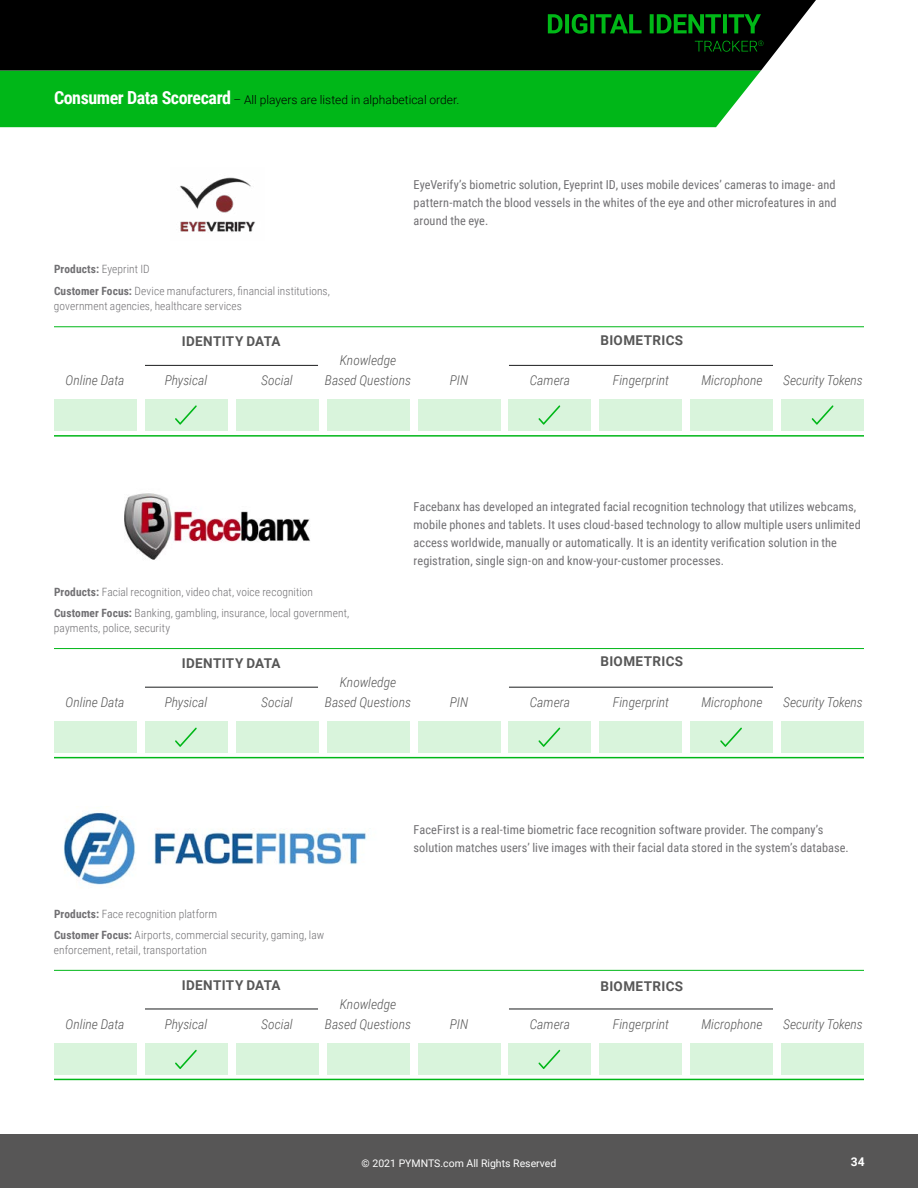
<style>
.page{position:relative;width:918px;height:1188px;background:#fff}
.page>*{position:absolute;margin:0;border:0;box-sizing:border-box;transform-origin:0 0}
.t1{font:italic 300 13.5px/19.5px "Roboto Condensed";color:#575757;text-align:center}
.t2{font:700 13.5px "Roboto";letter-spacing:.025em;color:#575757}
.t3{font:12.3px/18px "Roboto Condensed";letter-spacing:.005em;color:#717073}
.t4{font:300 12px "Roboto";color:#000}
.t5{font:700 12px "Roboto";color:#fff}
.t6{font:300 11.4px/21.8px "Roboto Condensed";letter-spacing:.01em;color:#717073}
.t7{font:10.5px "Roboto";color:#fff}
.s1{font-family:"Roboto Condensed";font-weight:700;font-size:18px;color:#fff}
.s2{font-weight:700}
</style>
<div class="page">
<div style="left:0;top:70px;width:761px;height:57px;background:#00b718"></div>
<div style="left:0;top:1134px;width:918px;height:54px;background:#575656"></div>
<div style="left:0;top:0;width:816px;height:70px;background:#000"></div>
<hr style="left:145px;top:365px;width:173px;height:1px;background:#1b1d1e">
<hr style="left:509px;top:365px;width:264px;height:1px;background:#1b1d1e">
<div style="left:54px;top:399px;width:82px;height:32px;background:#d9f4dc"></div>
<div style="left:236px;top:399px;width:82px;height:32px;background:#d9f4dc"></div>
<div style="left:418px;top:399px;width:82px;height:32px;background:#d9f4dc"></div>
<div style="left:600px;top:399px;width:82px;height:32px;background:#d9f4dc"></div>
<div style="left:782px;top:399px;width:82px;height:32px;background:#d9f4dc"></div>
<div style="left:145px;top:399px;width:82px;height:32px;background:#d9f4dc"></div>
<div style="left:327px;top:399px;width:82px;height:32px;background:#d9f4dc"></div>
<div style="left:509px;top:399px;width:82px;height:32px;background:#d9f4dc"></div>
<div style="left:691px;top:399px;width:82px;height:32px;background:#d9f4dc"></div>
<hr style="left:54px;top:327px;width:810px;height:1px;background:#00b718">
<hr style="left:54px;top:435px;width:810px;height:2px;background:#00b718">
<hr style="left:145px;top:687px;width:173px;height:1px;background:#1b1d1e">
<hr style="left:509px;top:687px;width:264px;height:1px;background:#1b1d1e">
<div style="left:54px;top:721px;width:82px;height:32px;background:#d9f4dc"></div>
<div style="left:236px;top:721px;width:82px;height:32px;background:#d9f4dc"></div>
<div style="left:418px;top:721px;width:82px;height:32px;background:#d9f4dc"></div>
<div style="left:600px;top:721px;width:82px;height:32px;background:#d9f4dc"></div>
<div style="left:782px;top:721px;width:82px;height:32px;background:#d9f4dc"></div>
<div style="left:145px;top:721px;width:82px;height:32px;background:#d9f4dc"></div>
<div style="left:327px;top:721px;width:82px;height:32px;background:#d9f4dc"></div>
<div style="left:509px;top:721px;width:82px;height:32px;background:#d9f4dc"></div>
<div style="left:691px;top:721px;width:82px;height:32px;background:#d9f4dc"></div>
<hr style="left:54px;top:648px;width:810px;height:1px;background:#00b718">
<hr style="left:54px;top:757px;width:810px;height:1px;background:#00b718">
<hr style="left:145px;top:1009px;width:173px;height:1px;background:#1b1d1e">
<hr style="left:509px;top:1009px;width:264px;height:1px;background:#1b1d1e">
<div style="left:54px;top:1043px;width:82px;height:32px;background:#d9f4dc"></div>
<div style="left:236px;top:1043px;width:82px;height:32px;background:#d9f4dc"></div>
<div style="left:418px;top:1043px;width:82px;height:32px;background:#d9f4dc"></div>
<div style="left:600px;top:1043px;width:82px;height:32px;background:#d9f4dc"></div>
<div style="left:782px;top:1043px;width:82px;height:32px;background:#d9f4dc"></div>
<div style="left:145px;top:1043px;width:82px;height:32px;background:#d9f4dc"></div>
<div style="left:327px;top:1043px;width:82px;height:32px;background:#d9f4dc"></div>
<div style="left:509px;top:1043px;width:82px;height:32px;background:#d9f4dc"></div>
<div style="left:691px;top:1043px;width:82px;height:32px;background:#d9f4dc"></div>
<hr style="left:54px;top:970px;width:810px;height:1px;background:#00b718">
<hr style="left:54px;top:1079px;width:810px;height:1px;background:#00b718">
<div style="left:694px;top:40px;width:68px;height:16px;background:#000"></div>
<div style="left:547px;top:13px;width:218px;height:25px;background:#000"></div>
<svg style="left:548px;top:14px;width:213px;height:20px"></svg>
<svg style="left:695px;top:40px;width:68px;height:12px"></svg>
<img style="left:180px;top:177px;width:75px;height:56px">
<svg style="left:812px;top:405px;width:21px;height:20px"></svg>
<svg style="left:175px;top:405px;width:22px;height:20px"></svg>
<svg style="left:538px;top:405px;width:22px;height:20px"></svg>
<img style="left:124px;top:493px;width:186px;height:67px">
<svg style="left:175px;top:728px;width:22px;height:19px"></svg>
<svg style="left:720px;top:728px;width:22px;height:19px"></svg>
<svg style="left:538px;top:728px;width:22px;height:19px"></svg>
<img style="left:64px;top:812px;width:303px;height:74px">
<svg style="left:175px;top:1050px;width:22px;height:19px"></svg>
<svg style="left:538px;top:1050px;width:22px;height:19px"></svg>
<p class="t4" style="left:54px;top:91px;width:407px"><span class="s1">Consumer Data Scorecard</span> – All players are listed in alphabetical order.</p>
<p class="t6" style="left:54px;top:258px;width:278px"><span class="s2">Products:</span> Eyeprint ID<br><span class="s2">Customer Focus:</span> Device manufacturers, financial institutions,</p>
<p class="t6" style="left:54px;top:295px;width:189px">government agencies, healthcare services</p>
<p class="t2" style="left:182px;top:332px;width:100px">IDENTITY DATA</p>
<p class="t3" style="left:414px;top:175px;width:424px;text-align:justify">EyeVerifyʼs biometric solution, Eyeprint ID, uses mobile devicesʼ cameras to image- and pattern-match the blood vessels in the whites of the eye and other microfeatures in and around the eye.</p>
<p class="t2" style="left:600px;top:330px;width:84px">BIOMETRICS</p>
<p class="t1" style="left:325px;top:350px;width:87px">Knowledge<br>Based Questions</p>
<p class="t1" style="left:66px;top:370px;width:60px">Online Data</p>
<p class="t1" style="left:165px;top:370px;width:44px">Physical</p>
<p class="t1" style="left:261px;top:370px;width:33px">Social</p>
<p class="t1" style="left:450px;top:370px;width:20px">PIN</p>
<p class="t1" style="left:701px;top:370px;width:63px">Microphone</p>
<p class="t1" style="left:783px;top:370px;width:81px">Security Tokens</p>
<p class="t1" style="left:530px;top:370px;width:42px">Camera</p>
<p class="t1" style="left:613px;top:370px;width:57px">Fingerprint</p>
<p class="t6" style="left:54px;top:580px;width:297px"><span class="s2">Products:</span> Facial recognition, video chat, voice recognition<br><span class="s2">Customer Focus:</span> Banking, gambling, insurance, local government,</p>
<p class="t6" style="left:54px;top:617px;width:118px">payments, police, security</p>
<p class="t2" style="left:182px;top:654px;width:100px">IDENTITY DATA</p>
<p class="t3" style="left:414px;top:498px;width:449px">Facebanx has developed an integrated facial recognition technology that utilizes webcams, mobile phones and tablets. It uses cloud-based technology to allow multiple users unlimited access worldwide, manually or automatically. It is an identity verification solution in the registration, single sign-on and know-your-customer processes.</p>
<p class="t2" style="left:600px;top:652px;width:84px">BIOMETRICS</p>
<p class="t1" style="left:325px;top:672px;width:87px">Knowledge<br>Based Questions</p>
<p class="t1" style="left:66px;top:692px;width:60px">Online Data</p>
<p class="t1" style="left:165px;top:692px;width:44px">Physical</p>
<p class="t1" style="left:261px;top:692px;width:33px">Social</p>
<p class="t1" style="left:450px;top:692px;width:20px">PIN</p>
<p class="t1" style="left:701px;top:692px;width:63px">Microphone</p>
<p class="t1" style="left:783px;top:692px;width:81px">Security Tokens</p>
<p class="t1" style="left:530px;top:692px;width:42px">Camera</p>
<p class="t1" style="left:613px;top:692px;width:57px">Fingerprint</p>
<p class="t6" style="left:54px;top:902px;width:272px"><span class="s2">Products:</span> Face recognition platform<br><span class="s2">Customer Focus:</span> Airports, commercial security, gaming, law</p>
<p class="t6" style="left:54px;top:939px;width:155px">enforcement, retail, transportation</p>
<p class="t2" style="left:182px;top:975px;width:100px">IDENTITY DATA</p>
<p class="t3" style="left:414px;top:820px;width:437px">FaceFirst is a real-time biometric face recognition software provider. The companyʼs solution matches usersʼ live images with their facial data stored in the systemʼs database.</p>
<p class="t2" style="left:600px;top:977px;width:84px">BIOMETRICS</p>
<p class="t1" style="left:325px;top:994px;width:87px">Knowledge<br>Based Questions</p>
<p class="t1" style="left:66px;top:1014px;width:60px">Online Data</p>
<p class="t1" style="left:165px;top:1014px;width:44px">Physical</p>
<p class="t1" style="left:261px;top:1014px;width:33px">Social</p>
<p class="t1" style="left:450px;top:1014px;width:20px">PIN</p>
<p class="t1" style="left:701px;top:1014px;width:63px">Microphone</p>
<p class="t1" style="left:783px;top:1014px;width:81px">Security Tokens</p>
<p class="t1" style="left:530px;top:1014px;width:42px">Camera</p>
<p class="t1" style="left:613px;top:1013px;width:57px">Fingerprint</p>
<p class="t7" style="left:362px;top:1156px;width:196px">© 2021 PYMNTS.com All Rights Reserved</p>
<p class="t5" style="left:851px;top:1153px;width:15px">34</p>
</div>
